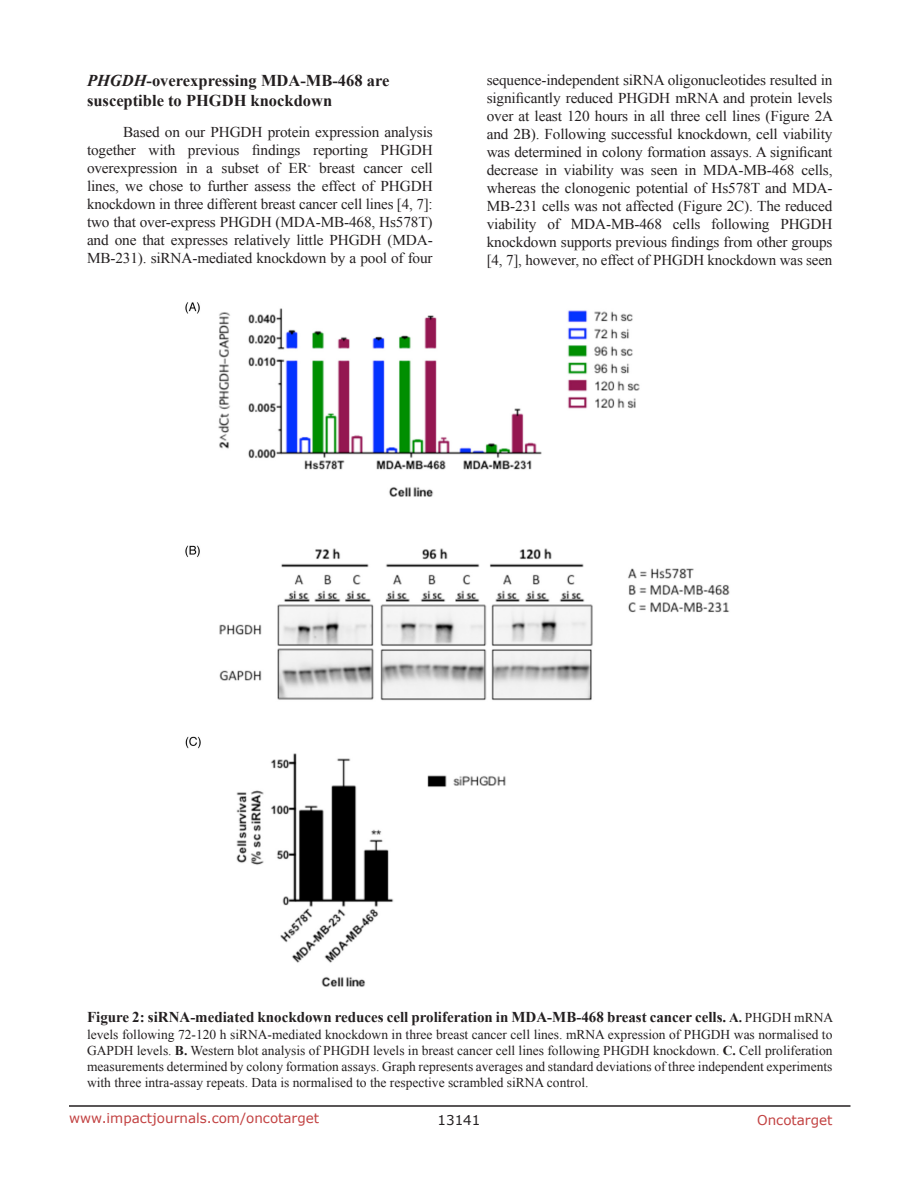
<style>
.page{position:relative;width:918px;height:1188px;background:#fff}
.page>*{position:absolute;margin:0;border:0;box-sizing:border-box;transform-origin:0 0}
.SubHeading{font:700 16.5px/19.8px "Times New Roman";color:#231f20}
.BodyText{font:15px/18px "Times New Roman";letter-spacing:-.01em;color:#231f20;text-align:justify}
.figuretext{font:700 15px "Times New Roman";color:#231f20}
.figuretext-2{font:13.5px/16.2px "Times New Roman";color:#231f20;text-align:justify}
.t1{font:13.5px "Verdana";color:#c24141}
.t2{font:13.5px "Verdana";color:#231f20}
.s1{font-style:italic}
.s2{font-size:13.5px}
.s3{font-weight:400;font-size:13.5px}
.s4{font-weight:700}
</style>
<div class="page">
<hr style="left:69px;top:1105px;width:781px;height:2px;background:#231f20">
<img style="left:185px;top:302px;width:545px;height:685px">
<p class="SubHeading" style="left:87px;top:70px;width:304px"><span class="s1">PHGDH</span>-overexpressing MDA-MB-468 are susceptible to PHGDH knockdown</p>
<p class="BodyText" style="left:87px;top:123px;width:347px;text-indent:36px">Based on our PHGDH protein expression analysis together with previous findings reporting PHGDH overexpression in a subset of ER<sup>-</sup> breast cancer cell lines, we chose to further assess the effect of PHGDH knockdown in three different breast cancer cell lines [4, 7]: two that over-express PHGDH (MDA-MB-468, Hs578T) and one that expresses relatively little PHGDH (MDA-MB-231). siRNA-mediated knockdown by a pool of four</p>
<p class="BodyText" style="left:487px;top:71px;width:348px">sequence-independent siRNA oligonucleotides resulted in significantly reduced PHGDH mRNA and protein levels over at least 120 hours in all three cell lines (Figure 2A and 2B). Following successful knockdown, cell viability was determined in colony formation assays. A significant decrease in viability was seen in MDA-MB-468 cells, whereas the clonogenic potential of Hs578T and MDA-MB-231 cells was not affected (Figure 2C). The reduced viability of MDA-MB-468 cells following PHGDH knockdown supports previous findings from other groups [4, 7], however, no effect of PHGDH knockdown was seen</p>
<p class="figuretext" style="left:87px;top:1007px;width:748px">Figure 2: siRNA-mediated knockdown reduces cell proliferation in MDA-MB-468 breast cancer cells. <span class="s2">A.</span> <span class="s3">PHGDH mRNA</span></p>
<p class="figuretext-2" style="left:87px;top:1026px;width:747px">levels following 72-120 h siRNA-mediated knockdown in three breast cancer cell lines. mRNA expression of PHGDH was normalised to GAPDH levels. <span class="s4">B.</span> Western blot analysis of PHGDH levels in breast cancer cell lines following PHGDH knockdown. <span class="s4">C.</span> Cell proliferation measurements determined by colony formation assays. Graph represents averages and standard deviations of three independent experiments with three intra-assay repeats. Data is normalised to the respective scrambled siRNA control.</p>
<p class="t1" style="left:69px;top:1109px;width:252px">www.impactjournals.com/oncotarget</p>
<p class="t2" style="left:438px;top:1111px;width:44px">13141</p>
<p class="t1" style="left:757px;top:1111px;width:77px">Oncotarget</p>
</div>
